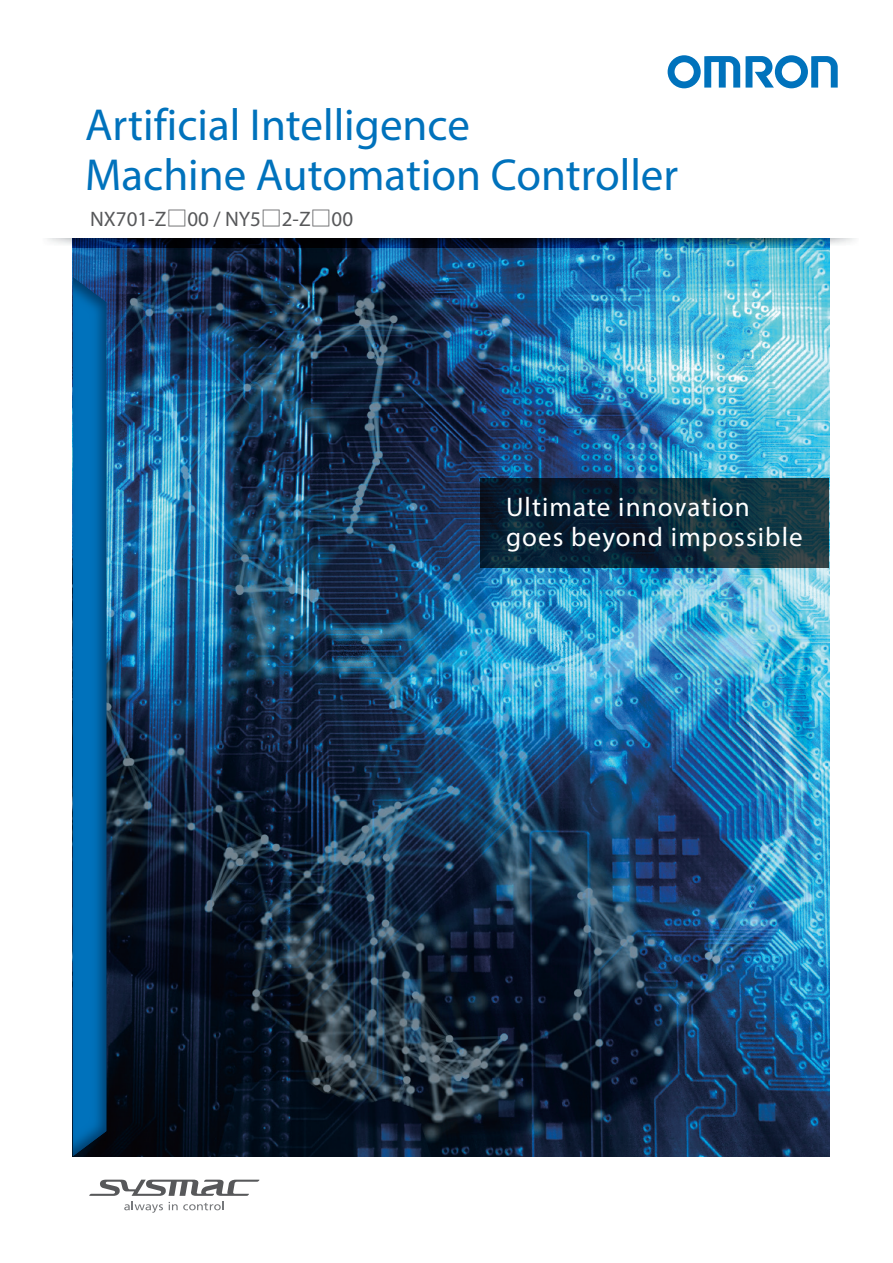
<style>
.page{position:relative;width:893px;height:1263px;background:#fff}
.page>*{position:absolute;margin:0;border:0;box-sizing:border-box;transform-origin:0 0}
.t1{font:45px/49.5px "Myriad Pro";color:#0072bc}
.t2{font:27px/30px "Myriad Pro";letter-spacing:.04em;color:#fff}
.t3{font:21px "Myriad Pro";color:#57585a}
.s1{font-family:"Koz Go Pr 6 N"}
</style>
<div class="page">
<svg style="left:668px;top:55px;width:72px;height:33px"></svg>
<svg style="left:746px;top:55px;width:92px;height:33px"></svg>
<svg style="left:89px;top:1179px;width:170px;height:17px"></svg>
<svg style="left:124px;top:1202px;width:39px;height:11px"></svg>
<svg style="left:169px;top:1202px;width:55px;height:8px"></svg>
<img style="left:72px;top:246px;width:757px;height:911px">
<svg style="left:480px;top:478px;width:349px;height:90px;background:#0f2a39"></svg>
<img style="left:73px;top:277px;width:33px;height:879px">
<img style="left:47px;top:238px;width:809px;height:8px">
<p class="t1" style="left:85px;top:100px;width:595px">Artificial Intelligence<br>Machine Automation Controller</p>
<p class="t3" style="left:90px;top:206px;width:265px">NX701-Z<span class="s1">□</span>00 / NY5<span class="s1">□</span>2-Z<span class="s1">□</span>00</p>
<p class="t2" style="left:506px;top:491px;width:298px">Ultimate innovation goes beyond impossible</p>
</div>
